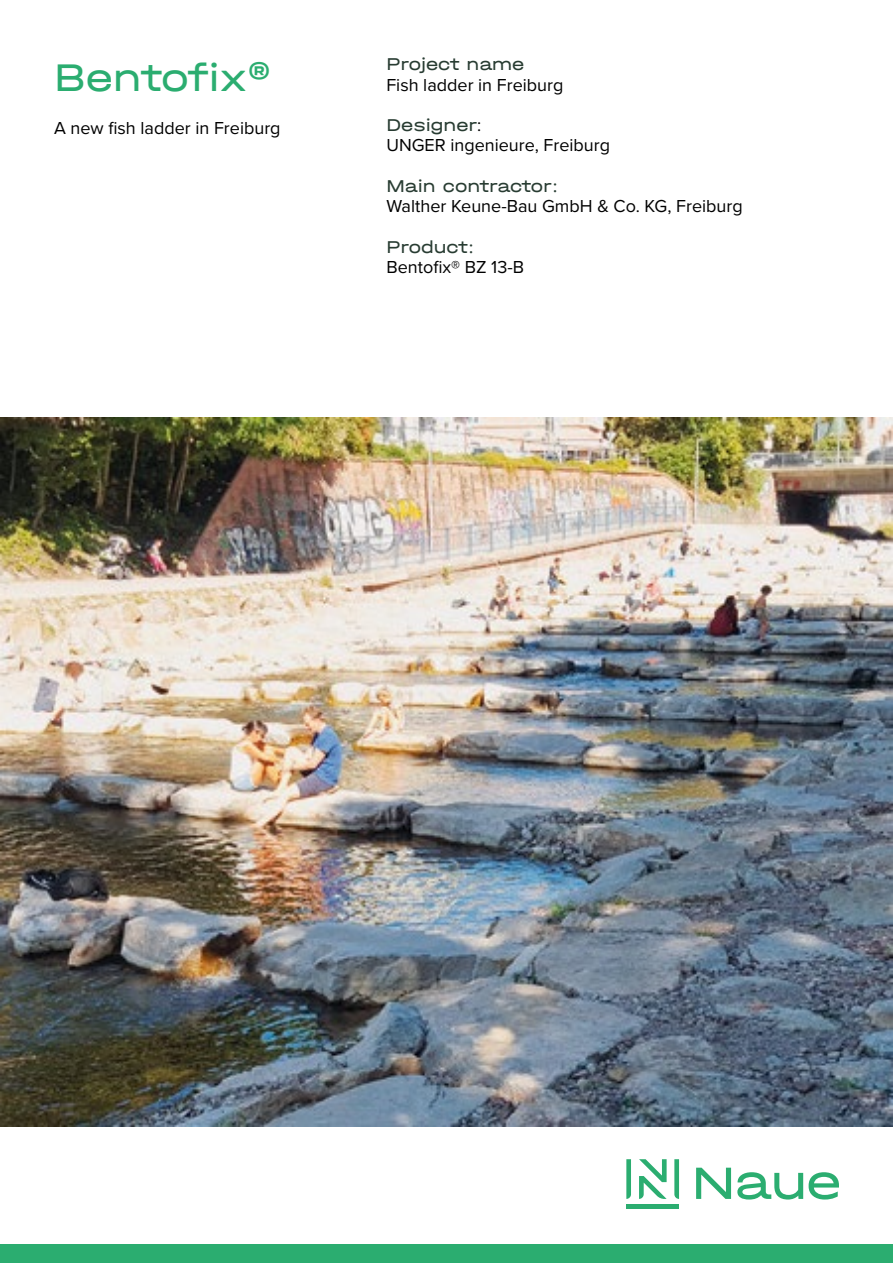
<style>
.page{position:relative;width:893px;height:1263px;background:#fff}
.page>*{position:absolute;margin:0;border:0;box-sizing:border-box;transform-origin:0 0}
.t1{font:40.5px "Halvar Breit";letter-spacing:-.02em;color:#2bad70}
.t2{font:18px "Proxima Nova";color:#000}
.t3{font:18px "Halvar Breit";color:#283c32}
.s1{font-family:"Proxima Nova";color:#000}
</style>
<div class="page">
<div style="left:626px;top:1204px;width:53px;height:5px;background:#2bad70"></div>
<svg style="left:626px;top:1159px;width:5px;height:40px"></svg>
<svg style="left:674px;top:1159px;width:5px;height:40px"></svg>
<svg style="left:639px;top:1159px;width:28px;height:40px"></svg>
<svg style="left:737px;top:1172px;width:66px;height:27px"></svg>
<svg style="left:809px;top:1172px;width:30px;height:27px"></svg>
<svg style="left:696px;top:1168px;width:35px;height:31px"></svg>
<div style="left:0;top:1245px;width:893px;height:18px;background:#2bad70"></div>
<img style="left:0;top:417px;width:893px;height:710px">
<h1 class="t1" style="left:54px;top:52px;width:218px">Bentofix®</h1>
<p class="t2" style="left:54px;top:115px;width:228px">A new fish ladder in Freiburg</p>
<p class="t3" style="left:386px;top:53px;width:139px">Project name</p>
<p class="t2" style="left:386px;top:71px;width:179px">Fish ladder in Freiburg</p>
<p class="t3" style="left:386px;top:114px;width:96px">Designer<span class="s1">:</span></p>
<p class="t2" style="left:386px;top:132px;width:225px">UNGER ingenieure, Freiburg</p>
<p class="t3" style="left:386px;top:175px;width:174px">Main contractor:</p>
<p class="t2" style="left:386px;top:193px;width:358px">Walther Keune-Bau GmbH &amp; Co. KG, Freiburg</p>
<p class="t3" style="left:386px;top:235px;width:90px">Product:</p>
<p class="t2" style="left:386px;top:253px;width:139px">Bentofix® BZ 13-B</p>
</div>
